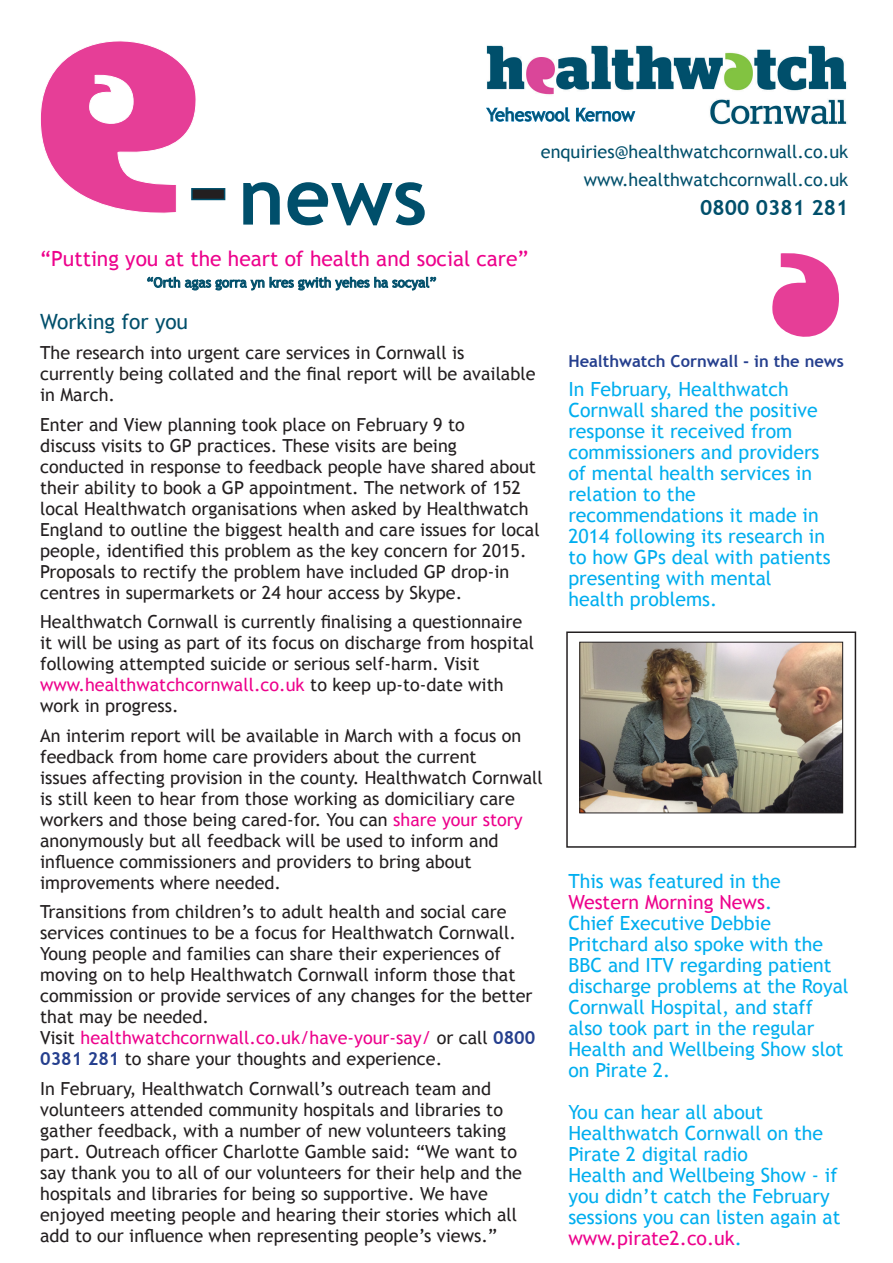
<style>
.page{position:relative;width:893px;height:1263px;background:#fff}
.page>*{position:absolute;margin:0;border:0;box-sizing:border-box;transform-origin:0 0}
.t1{font:700 79.5px "Trebuchet MS";color:#004f6b}
.t2{font:21px "Trebuchet MS";color:#ed028c}
.t3{font:21px "Trebuchet MS";color:#004f6b}
.t4{font:700 21px "Trebuchet MS";color:#004f6b}
.t5{font:19.5px/21px "Trebuchet MS";color:#00aeef}
.t6{font:18px/21px "Trebuchet MS";color:#231f20}
.t7{font:18px "Trebuchet MS";color:#004f6b}
.t8{font:700 16.5px "Trebuchet MS";color:#253f8e}
.t9{font:13.5px "Trebuchet MS";color:#004f6b}
.s1{color:#ed028c}
.s2{font-weight:700;color:#253f8e}
</style>
<div class="page">
<div style="left:566px;top:631px;width:290px;height:217px;border:2px solid #231f20"></div>
<svg style="left:40px;top:41px;width:159px;height:172px"></svg>
<div style="left:192px;top:189px;width:33px;height:10px;background:#231f20"></div>
<div style="left:191px;top:188px;width:34px;height:12px;border:2px solid #004f6b"></div>
<svg style="left:147px;top:277px;width:289px;height:14px"></svg>
<svg style="left:772px;top:253px;width:67px;height:84px"></svg>
<img style="left:486px;top:45px;width:361px;height:80px">
<svg style="left:486px;top:107px;width:84px;height:15px"></svg>
<svg style="left:576px;top:107px;width:59px;height:15px"></svg>
<img style="left:581px;top:644px;width:260px;height:167px">
<div style="left:579px;top:642px;width:264px;height:171px;border:1px solid #231f20"></div>
<p class="t7" style="left:487px;top:104px;width:150px">Yeheswool Kernow</p>
<p class="t7" style="left:541px;top:141px;width:309px">enquiries@healthwatchcornwall.co.uk</p>
<p class="t7" style="left:584px;top:169px;width:266px">www.healthwatchcornwall.co.uk</p>
<p class="t4" style="left:700px;top:194px;width:150px">0800 0381 281</p>
<p class="t1" style="left:238px;top:147px;width:191px">news</p>
<p class="t2" style="left:40px;top:246px;width:490px">“Putting you at the heart of health and social care”</p>
<p class="t9" style="left:147px;top:275px;width:291px">“Orth agas gorra yn kres gwith yehes ha socyal”</p>
<p class="t3" style="left:40px;top:310px;width:149px">Working for you</p>
<p class="t6" style="left:40px;top:342px;width:497px">The research into urgent care services in Cornwall is currently being collated and the final report will be available in March.</p>
<p class="t6" style="left:40px;top:414px;width:501px">Enter and View planning took place on February 9 to<br>discuss visits to GP practices. These visits are being conducted in response to feedback people have shared about their ability to book a GP appointment. The network of 152 local Healthwatch organisations when asked by Healthwatch England to outline the biggest health and care issues for local people, identified this problem as the key concern for 2015.<br>Proposals to rectify the problem have included GP drop-in centres in supermarkets or 24 hour access by Skype.</p>
<p class="t6" style="left:40px;top:611px;width:496px">Healthwatch Cornwall is currently finalising a questionnaire it will be using as part of its focus on discharge from hospital following attempted suicide or serious self-harm. Visit <span class="s1">www.healthwatchcornwall.co.uk</span> to keep up-to-date with work in progress.</p>
<p class="t6" style="left:40px;top:725px;width:504px">An interim report will be available in March with a focus on feedback from home care providers about the current<br>issues affecting provision in the county. Healthwatch Cornwall is still keen to hear from those working as domiciliary care workers and those being cared-for. You can <span class="s1">share your story </span>anonymously but all feedback will be used to inform and influence commissioners and providers to bring about improvements where needed.</p>
<p class="t6" style="left:40px;top:901px;width:497px">Transitions from children’s to adult health and social care services continues to be a focus for Healthwatch Cornwall.<br>Young people and families can share their experiences of moving on to help Healthwatch Cornwall inform those that commission or provide services of any changes for the better that may be needed.<br>Visit <span class="s1">healthwatchcornwall.co.uk/have-your-say/</span> or call <span class="s2">0800<br>0381 281</span> to share your thoughts and experience.</p>
<p class="t6" style="left:40px;top:1078px;width:483px">In February, Healthwatch Cornwall’s outreach team and volunteers attended community hospitals and libraries to gather feedback, with a number of new volunteers taking part. Outreach officer Charlotte Gamble said: “We want to say thank you to all of our volunteers for their help and the hospitals and libraries for being so supportive. We have enjoyed meeting people and hearing their stories which all add to our influence when representing people’s views.”</p>
<p class="t8" style="left:568px;top:351px;width:277px">Healthwatch Cornwall - in the news</p>
<p class="t5" style="left:568px;top:379px;width:222px">In February, Healthwatch</p>
<p class="t5" style="left:568px;top:400px;width:264px">Cornwall shared the positive response it received from commissioners and providers of mental health services in relation to the recommendations it made in<br>2014 following its research in to how GPs deal with patients presenting with mental health problems.</p>
<p class="t5" style="left:568px;top:871px;width:282px">This was featured in the<br><span class="s1">Western Morning News</span>.<br>Chief Executive Debbie<br>Pritchard also spoke with the<br>BBC and ITV regarding patient discharge problems at the Royal<br>Cornwall Hospital, and staff also took part in the regular<br>Health and Wellbeing Show slot on Pirate 2.</p>
<p class="t5" style="left:568px;top:1102px;width:274px">You can hear all about<br>Healthwatch Cornwall on the<br>Pirate 2 digital radio<br>Health and Wellbeing Show - if you didn’t catch the February sessions you can listen again at <span class="s1">www.pirate2.co.uk</span>.</p>
</div>
